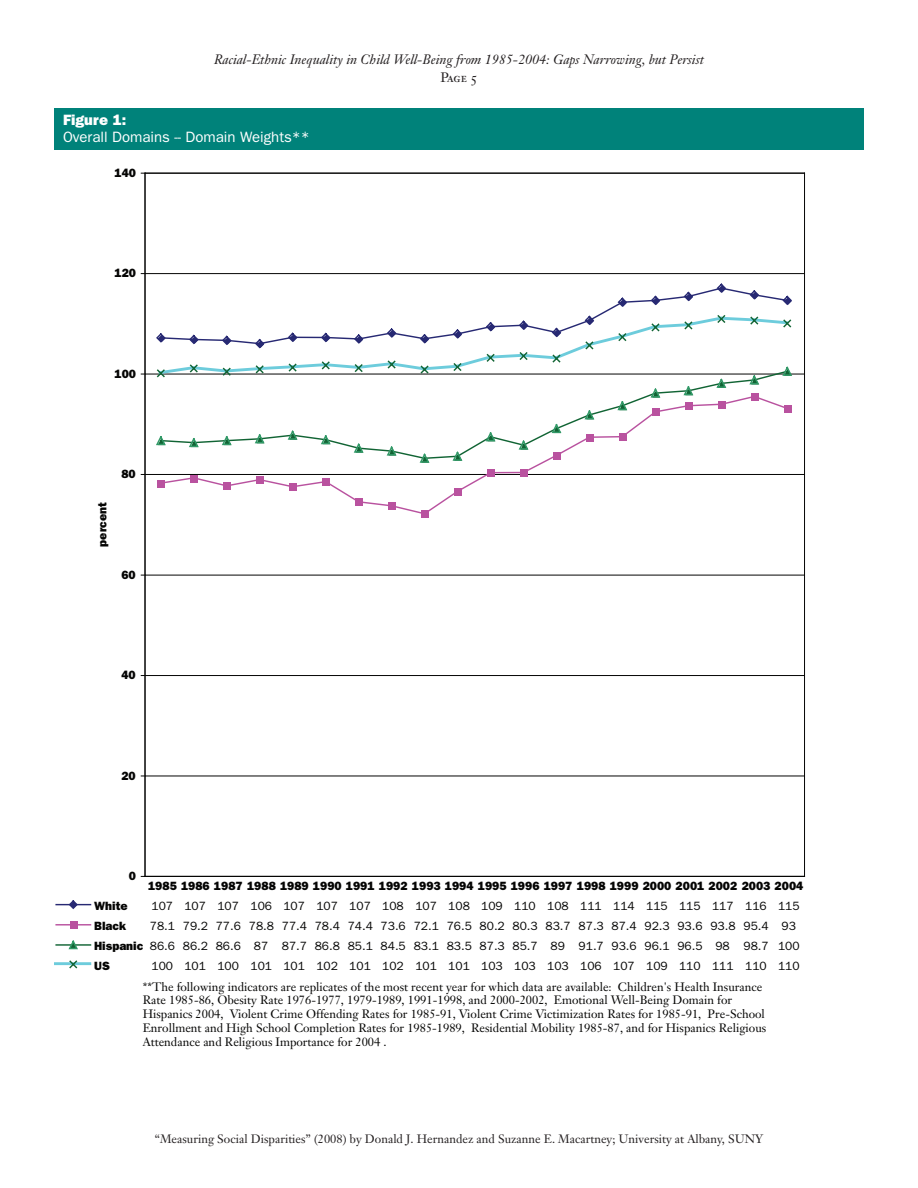
<style>
.page{position:relative;width:918px;height:1188px;background:#fff}
.page>*{position:absolute;margin:0;border:0;box-sizing:border-box;transform-origin:0 0}
.t1{font:15px "Franklin Gothic";color:#fff}
.t2{font:800 15px "Franklin Gothic";color:#fff}
.t3{font:italic 13.5px "Janson Text";color:#231f20}
.t4{font:13.5px "Janson Text Roman SC";color:#231f20}
.t5{font:12px/13.8px "Janson Text";color:#050504}
.t6{font:12px/20.1px "Franklin Gothic";color:#050504}
.t7{font:800 12px "Franklin Gothic";color:#050504}
.t8{font:12px "Janson Text";color:#231f20}
.s1{font-weight:800}
</style>
<div class="page">
<hr style="left:145px;top:776px;width:660px;height:1px;background:#050504">
<hr style="left:145px;top:675px;width:660px;height:1px;background:#050504">
<hr style="left:145px;top:575px;width:660px;height:1px;background:#050504">
<hr style="left:145px;top:474px;width:660px;height:1px;background:#050504">
<hr style="left:145px;top:374px;width:660px;height:1px;background:#050504">
<hr style="left:145px;top:273px;width:660px;height:1px;background:#050504">
<hr style="left:145px;top:173px;width:660px;height:1px;background:#050504">
<hr style="left:804px;top:173px;width:1px;height:703px;background:#050504">
<hr style="left:145px;top:173px;width:1px;height:703px;background:#050504">
<svg style="left:155px;top:283px;width:638px;height:235px"></svg>
<hr style="left:145px;top:876px;width:660px;height:1px;background:#050504">
<hr style="left:56px;top:904px;width:35px;height:1px;background:#272973">
<svg style="left:68px;top:900px;width:11px;height:10px"></svg>
<hr style="left:56px;top:924px;width:35px;height:2px;background:#b9529f">
<svg style="left:70px;top:922px;width:8px;height:7px"></svg>
<hr style="left:56px;top:944px;width:35px;height:2px;background:#116434">
<svg style="left:67px;top:940px;width:12px;height:10px"></svg>
<hr style="left:55px;top:962px;width:35px;height:3px;background:#6dccdc">
<svg style="left:68px;top:960px;width:10px;height:9px"></svg>
<div style="left:54px;top:108px;width:810px;height:41px;background:#00827a"></div>
<p class="t3" style="left:214px;top:54px;width:491px">Racial-Ethnic Inequality in Child Well-Being from 1985-2004: Gaps Narrowing, but Persist</p>
<p class="t4" style="left:440px;top:72px;width:39px">Page 5</p>
<p class="t2" style="left:63px;top:111px;width:65px">Figure 1:</p>
<p class="t1" style="left:63px;top:128px;width:248px">Overall Domains -- Domain Weights**</p>
<p class="t7" style="left:114px;top:166px;width:23px">140</p>
<p class="t7" style="left:114px;top:266px;width:23px">120</p>
<p class="t7" style="left:114px;top:367px;width:23px">100</p>
<p class="t7" style="left:95px;top:547px;width:46px;rotate:-90deg">percent</p>
<p class="t7" style="left:121px;top:467px;width:16px">80</p>
<p class="t7" style="left:121px;top:568px;width:16px">60</p>
<p class="t7" style="left:121px;top:668px;width:16px">40</p>
<p class="t7" style="left:121px;top:769px;width:16px">20</p>
<p class="t7" style="left:129px;top:869px;width:9px">0</p>
<p class="t7" style="left:148px;top:879px;width:657px">1985 1986 1987 1988 1989 1990 1991 1992 1993 1994 1995 1996 1997 1998 1999 2000 2001 2002 2003 2004</p>
<p class="t7" style="left:94px;top:899px;width:35px">White</p>
<p class="t6" style="left:151px;top:896px;width:650px">107 107 107 106 107 107 107 108 107 108 109 110 108 111 114 115 115 117 116 115</p>
<p class="t7" style="left:94px;top:919px;width:33px">Black</p>
<p class="t6" style="left:94px;top:916px;width:707px;text-indent:56px">78.1 79.2 77.6 78.8 77.4 78.4 74.4 73.6 72.1 76.5 80.2 80.3 83.7 87.3 87.4 92.3 93.6 93.8 95.4 93<br><span class="s1">Hispanic</span> 86.6 86.2 86.6 87 87.7 86.8 85.1 84.5 83.1 83.5 87.3 85.7 89 91.7 93.6 96.1 96.5 98 98.7 100<br><span class="s1">US</span></p>
<p class="t6" style="left:151px;top:956px;width:650px">100 101 100 101 101 102 101 102 101 101 103 103 103 106 107 109 110 111 110 110</p>
<p class="t5" style="left:143px;top:981px;width:625px">**The following indicators are replicates of the most recent year for which data are available: Children's Health Insurance Rate 1985-86, Obesity Rate 1976-1977, 1979-1989, 1991-1998, and 2000-2002, Emotional Well-Being Domain for Hispanics 2004, Violent Crime Offending Rates for 1985-91, Violent Crime Victimization Rates for 1985-91, Pre-School Enrollment and High School Completion Rates for 1985-1989, Residential Mobility 1985-87, and for Hispanics Religious Attendance and Religious Importance for 2004 .</p>
<p class="t8" style="left:155px;top:1134px;width:610px">“Measuring Social Disparities” (2008) by Donald J. Hernandez and Suzanne E. Macartney; University at Albany, SUNY</p>
</div>
